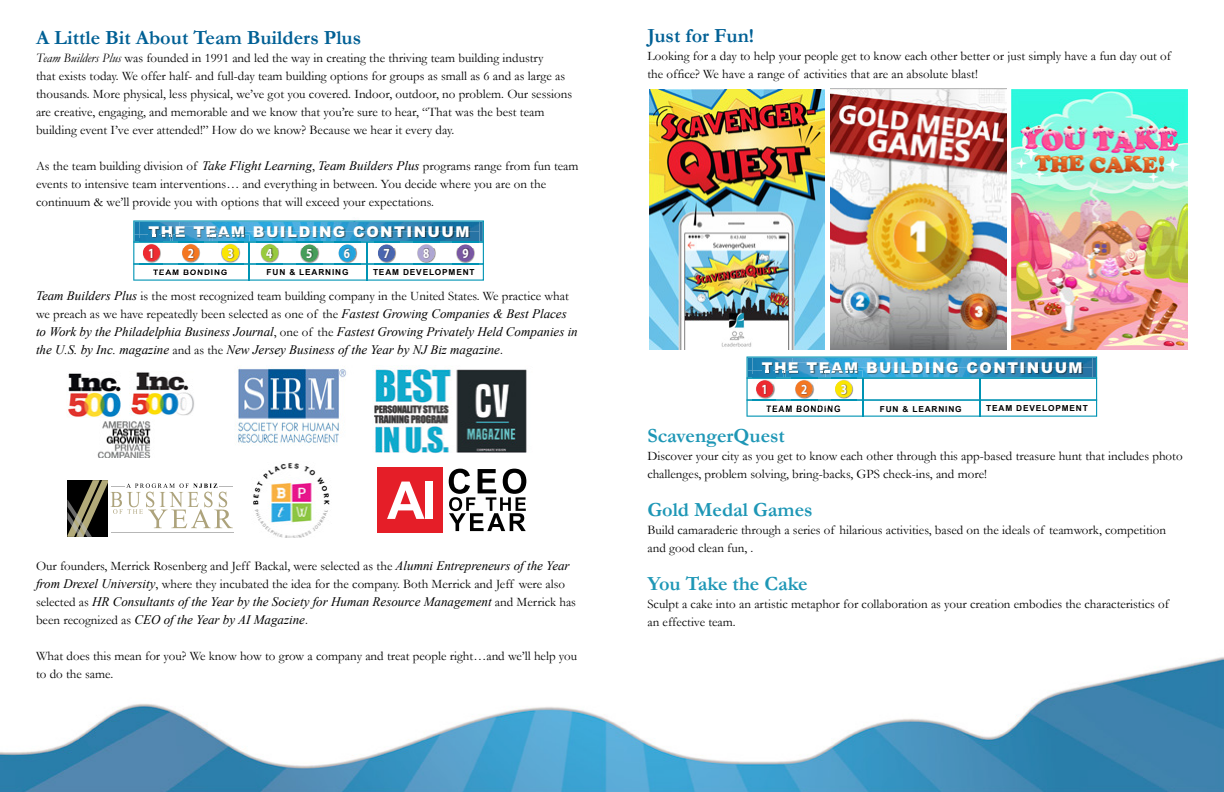
<style>
.page{position:relative;width:1224px;height:792px;background:#fff}
.page>*{position:absolute;margin:0;border:0;box-sizing:border-box;transform-origin:0 0}
.t1{font:700 20.2px "Garamond";color:#006095}
.t2{font:700 20.2px "Garamond";color:#1e97b6}
.t3{font:900 14.9px "Arial";letter-spacing:.1em;color:#fff}
.t4{font:700 14.1px "Myriad Pro";color:#fff;scale:.8 1}
.t5{font:13px/18px "Garamond";color:#000}
.t6{font:italic 13px/18px "Times New Roman";color:#000}
.t7{font:700 8.3px "Arial";letter-spacing:.1em;color:#000}
.s1{font-style:italic}
.s2{font-family:"Times New Roman";font-style:italic}
.s3{font-family:"Garamond";font-style:normal}
</style>
<div class="page">
<img style="left:0;top:88px;width:1224px;height:704px">
<img style="left:649px;top:90px;width:175px;height:259px">
<img style="left:831px;top:89px;width:175px;height:260px">
<img style="left:1012px;top:89px;width:176px;height:261px">
<img style="left:133px;top:221px;width:351px;height:59px">
<svg style="left:746px;top:357px;width:351px;height:59px"></svg>
<img style="left:92px;top:413px;width:63px;height:44px">
<img style="left:364px;top:358px;width:171px;height:99px">
<img style="left:66px;top:365px;width:57px;height:53px">
<img style="left:130px;top:372px;width:65px;height:43px">
<svg style="left:67px;top:480px;width:166px;height:57px"></svg>
<div style="left:378px;top:468px;width:65px;height:65px;background:#e51e28"></div>
<svg style="left:387px;top:482px;width:38px;height:37px"></svg>
<div style="left:426px;top:482px;width:7px;height:37px;background:#fff"></div>
<svg style="left:449px;top:469px;width:77px;height:62px"></svg>
<img style="left:252px;top:462px;width:80px;height:76px">
<img style="left:226px;top:365px;width:131px;height:80px">
<h1 class="t1" style="left:36px;top:23px;width:327px">A Little Bit About Team Builders Plus</h1>
<p class="t5" style="left:36px;top:48px;width:538px"><span class="s1">Team Builders Plus</span> was founded in 1991 and led the way in creating the thriving team building industry<br>that exists today. We offer half- and full-day team building options for groups as small as 6 and as large as thousands. More physical, less physical, we’ve got you covered. Indoor, outdoor, no problem. Our sessions are creative, engaging, and memorable and we know that you’re sure to hear, “That was the best team building event I’ve ever attended!” How do we know? Because we hear it every day.</p>
<p class="t5" style="left:36px;top:156px;width:544px">As the team building division of <span class="s2">Take Flight Learning</span>, <span class="s2">Team Builders Plus</span> programs range from fun team events to intensive team interventions… and everything in between. You decide where you are on the continuum &amp; we’ll provide you with options that will exceed your expectations.</p>
<p class="t3" style="left:149px;top:221px;width:322px">THE TEAM BUILDING CONTINUUM</p>
<p class="t7" style="left:153px;top:267px;width:76px">TEAM BONDING</p>
<p class="t7" style="left:267px;top:267px;width:83px">FUN &amp; LEARNING</p>
<p class="t7" style="left:373px;top:267px;width:103px">TEAM DEVELOPMENT</p>
<p class="t4" style="left:148px;top:244px;width:9px">1</p>
<p class="t4" style="left:188px;top:244px;width:9px">2</p>
<p class="t4" style="left:227px;top:244px;width:9px">3</p>
<p class="t4" style="left:266px;top:244px;width:9px">4</p>
<p class="t4" style="left:306px;top:244px;width:9px">5</p>
<p class="t4" style="left:344px;top:244px;width:9px">6</p>
<p class="t4" style="left:383px;top:244px;width:9px">7</p>
<p class="t4" style="left:423px;top:244px;width:9px">8</p>
<p class="t4" style="left:462px;top:244px;width:9px">9</p>
<p class="t5" style="left:36px;top:287px;width:534px"><span class="s2">Team Builders Plus</span> is the most recognized team building company in the United States. We practice what we preach as we have repeatedly been selected as one of the <span class="s2">Fastest Growing Companies &amp; Best Places</span></p>
<p class="t6" style="left:36px;top:322px;width:543px">to Work by the Philadelphia Business Journal<span class="s3">, one of the</span> Fastest Growing Privately Held Companies in the U.S. by Inc. magazine <span class="s3">and as the</span> New Jersey Business of the Year by NJ Biz magazine<span class="s3">.</span></p>
<p class="t5" style="left:36px;top:557px;width:535px">Our founders, Merrick Rosenberg and Jeff Backal, were selected as the <span class="s2">Alumni Entrepreneurs of the Year from Drexel University</span>, where they incubated the idea for the company. Both Merrick and Jeff were also</p>
<p class="t6" style="left:36px;top:592px;width:542px"><span class="s3">selected as</span> HR Consultants of the Year by the Society for Human Resource Management <span class="s3">and Merrick has been recognized as</span> CEO of the Year by AI Magazine<span class="s3">.</span></p>
<p class="t5" style="left:36px;top:647px;width:543px">What does this mean for you? We know how to grow a company and treat people right…and we’ll help you to do the same.</p>
<h1 class="t1" style="left:647px;top:22px;width:108px">Just for Fun!</h1>
<p class="t5" style="left:647px;top:47px;width:525px">Looking for a day to help your people get to know each other better or just simply have a fun day out of the office? We have a range of activities that are an absolute blast!</p>
<p class="t3" style="left:762px;top:357px;width:322px">THE TEAM BUILDING CONTINUUM</p>
<p class="t7" style="left:766px;top:403px;width:76px">TEAM BONDING</p>
<p class="t7" style="left:880px;top:403px;width:83px">FUN &amp; LEARNING</p>
<p class="t7" style="left:986px;top:403px;width:103px">TEAM DEVELOPMENT</p>
<p class="t4" style="left:761px;top:380px;width:9px">1</p>
<p class="t4" style="left:801px;top:380px;width:9px">2</p>
<p class="t4" style="left:841px;top:380px;width:9px">3</p>
<h1 class="t2" style="left:647px;top:422px;width:139px">ScavengerQuest</h1>
<p class="t5" style="left:647px;top:447px;width:537px">Discover your city as you get to know each other through this app-based treasure hunt that includes photo challenges, problem solving, bring-backs, GPS check-ins, and more!</p>
<h1 class="t2" style="left:647px;top:496px;width:167px">Gold Medal Games</h1>
<p class="t5" style="left:647px;top:521px;width:520px">Build camaraderie through a series of hilarious activities, based on the ideals of teamwork, competition and good clean fun, .</p>
<h1 class="t2" style="left:647px;top:570px;width:162px">You Take the Cake</h1>
<p class="t5" style="left:647px;top:595px;width:523px">Sculpt a cake into an artistic metaphor for collaboration as your creation embodies the characteristics of an effective team.</p>
</div>
